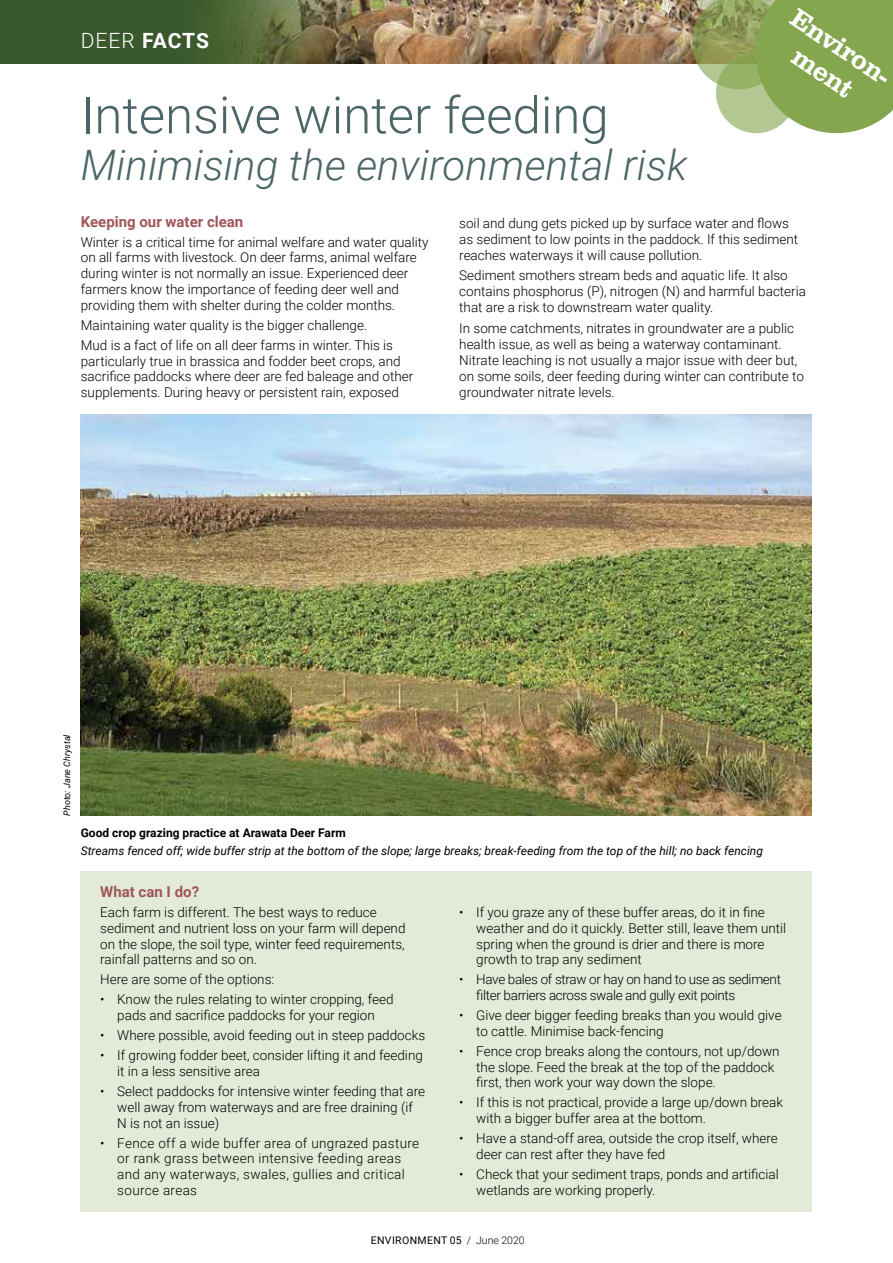
<style>
.page{position:relative;width:893px;height:1263px;background:#fff}
.page>*{position:absolute;margin:0;border:0;box-sizing:border-box;transform-origin:0 0}
.t1{font:300 51px "Roboto";color:#4c6566}
.t2{font:italic 300 42px "Roboto";color:#4c6566}
.t3{font:700 27px/31.2px "Clarendon No 1 URWT";color:#fff;text-align:center}
.t4{font:700 21px "Roboto";letter-spacing:.04em;color:#fff}
.t5{font:700 15px "Roboto";color:#9f5659}
.t6{font:300 13.5px/15.8px "Roboto";color:#000}
.t7{font:300 13.5px/15.8px "Roboto";letter-spacing:.025em;color:#000}
.t8{font:300 13.5px/15.8px "Roboto";letter-spacing:-.025em;color:#000}
.t9{font:italic 12px "Roboto";color:#000}
.t10{font:700 12px "Roboto";color:#000}
.t11{font:10.5px "Roboto";letter-spacing:.035em;color:#000}
.t12{font:italic 9px "Roboto";color:#000}
.s1{font-weight:300}
</style>
<div class="page">
<div style="left:81px;top:871px;width:731px;height:341px;background:#e3ebd8"></div>
<img style="left:0;top:0;width:692px;height:64px">
<svg style="left:692px;top:0;width:201px;height:133px;background:#95ae66"></svg>
<svg style="left:716px;top:53px;width:81px;height:80px;background:#9cb772"></svg>
<img style="left:80px;top:415px;width:732px;height:401px">
<h3 class="t4" style="left:81px;top:26px;width:130px"><span class="s1">DEER</span> FACTS</h3>
<h1 class="t1" style="left:81px;top:79px;width:529px">Intensive winter feeding</h1>
<h2 class="t2" style="left:81px;top:136px;width:608px">Minimising the environmental risk</h2>
<h3 class="t3" style="left:801px;top:2px;width:122px;rotate:34deg">Environ&shy;ment</h3>
<p class="t5" style="left:81px;top:211px;width:164px">Keeping our water clean</p>
<p class="t6" style="left:81px;top:234px;width:349px">Winter is a critical time for animal welfare and water quality on all farms with livestock. On deer farms, animal welfare during winter is not normally an issue. Experienced deer farmers know the importance of feeding deer well and providing them with shelter during the colder months.</p>
<p class="t6" style="left:81px;top:314px;width:314px;line-height:20px">Maintaining water quality is the bigger challenge.<br>Mud is a fact of life on all deer farms in winter. This is</p>
<p class="t6" style="left:81px;top:352px;width:334px">particularly true in brassica and fodder beet crops, and sacrifice paddocks where deer are fed baleage and other supplements. During heavy or persistent rain, exposed</p>
<p class="t6" style="left:459px;top:215px;width:340px">soil and dung gets picked up by surface water and flows as sediment to low points in the paddock. If this sediment reaches waterways it will cause pollution.</p>
<p class="t6" style="left:459px;top:267px;width:348px">Sediment smothers stream beds and aquatic life. It also contains phosphorus (P), nitrogen (N) and harmful bacteria that are a risk to downstream water quality.</p>
<p class="t6" style="left:459px;top:319px;width:346px">In some catchments, nitrates in groundwater are a public health issue, as well as being a waterway contaminant.<br>Nitrate leaching is not usually a major issue with deer but, on some soils, deer feeding during winter can contribute to groundwater nitrate levels.</p>
<p class="t12" style="left:61px;top:816px;width:83px;rotate:-90deg">Photo: Jane Chrystal</p>
<p class="t10" style="left:81px;top:824px;width:267px">Good crop grazing practice at Arawata Deer Farm</p>
<p class="t9" style="left:81px;top:842px;width:684px">Streams fenced off; wide buffer strip at the bottom of the slope; large breaks; break-feeding from the top of the hill; no back fencing</p>
<p class="t5" style="left:100px;top:881px;width:100px">What can I do?</p>
<p class="t6" style="left:100px;top:904px;width:307px">Each farm is different. The best ways to reduce sediment and nutrient loss on your farm will depend on the slope, the soil type, winter feed requirements, rainfall patterns and so on.</p>
<p class="t6" style="left:100px;top:971px;width:176px">Here are some of the options:</p>
<p class="t6" style="left:100px;top:991px;width:295px;text-align:center">• Know the rules relating to winter cropping, feed pads and sacrifice paddocks for your region</p>
<p class="t6" style="left:100px;top:1027px;width:326px">• Where possible, avoid feeding out in steep paddocks</p>
<p class="t6" style="left:117px;top:1047px;width:307px;text-indent:-17px">• If growing fodder beet, consider lifting it and feeding it in a less sensitive area</p>
<p class="t6" style="left:117px;top:1083px;width:309px;text-indent:-17px">• Select paddocks for intensive winter feeding that are well away from waterways and are free draining (if<br>N is not an issue)</p>
<p class="t7" style="left:117px;top:1134px;width:303px;text-indent:-17px">• Fence off a wide buffer area of ungrazed pasture or rank grass between intensive feeding areas and any waterways, swales, gullies and critical source areas</p>
<p class="t6" style="left:476px;top:904px;width:311px;text-indent:-17px">• If you graze any of these buffer areas, do it in fine weather and do it quickly. Better still, leave them until spring when the ground is drier and there is more growth to trap any sediment</p>
<p class="t8" style="left:476px;top:971px;width:306px;text-indent:-17px">• Have bales of straw or hay on hand to use as sediment filter barriers across swale and gully exit points</p>
<p class="t6" style="left:476px;top:1007px;width:307px;text-indent:-17px">• Give deer bigger feeding breaks than you would give to cattle. Minimise back-fencing</p>
<p class="t6" style="left:476px;top:1043px;width:305px;text-indent:-17px">• Fence crop breaks along the contours, not up/down the slope. Feed the break at the top of the paddock first, then work your way down the slope.</p>
<p class="t6" style="left:476px;top:1094px;width:308px;text-indent:-17px">• If this is not practical, provide a large up/down break with a bigger buffer area at the bottom.</p>
<p class="t6" style="left:476px;top:1130px;width:303px;text-indent:-17px">• Have a stand-off area, outside the crop itself, where deer can rest after they have fed</p>
<p class="t6" style="left:476px;top:1166px;width:304px;text-indent:-17px">• Check that your sediment traps, ponds and artificial wetlands are working properly.</p>
<p class="t11" style="left:371px;top:1232px;width:155px">ENVIRONMENT 05 <span class="s1">/ June 2020</span></p>
</div>
